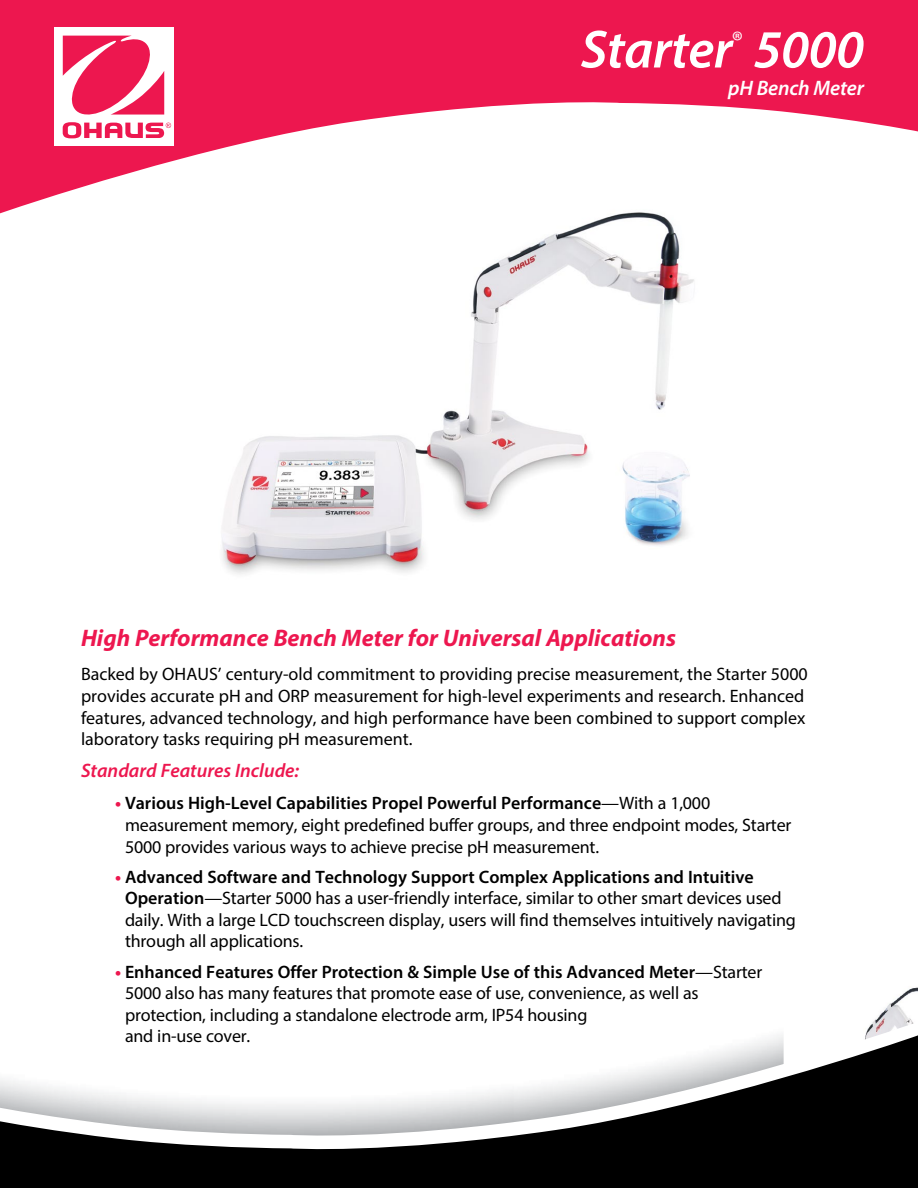
<style>
.page{position:relative;width:918px;height:1188px;background:#fff}
.page>*{position:absolute;margin:0;border:0;box-sizing:border-box;transform-origin:0 0}
.t1{font:italic 600 54px "Myriad Pro";letter-spacing:-.01em;color:#fff}
.t2{font:italic 700 24px "Myriad Pro";color:#ed174f}
.t3{font:italic 600 21px "Myriad Pro";letter-spacing:-.01em;color:#fff}
.t4{font:italic 600 19.5px "Myriad Pro";color:#ed174f}
.t5{font:18px/21.6px "Myriad Pro";letter-spacing:-.01em;color:#000}
.s1{font-weight:700;color:#ed174f}
.s2{font-weight:600}
</style>
<div class="page">
<svg style="left:0;top:0;width:918px;height:214px;fill:#ed174f"></svg>
<div style="left:54px;top:27px;width:120px;height:119px;background:#fff"></div>
<svg style="left:63px;top:36px;width:108px;height:102px"></svg>
<img style="left:885px;top:987px;width:33px;height:23px">
<svg style="left:0;top:1023px;width:918px;height:165px"></svg>
<img style="left:219px;top:178px;width:510px;height:396px">
<div style="left:0;top:0;width:14px;height:15px;background:#ed174f"></div>
<h1 class="t1" style="left:581px;top:15px;width:285px">Starter<sup>®</sup> 5000</h1>
<p class="t3" style="left:728px;top:74px;width:137px">pH Bench Meter</p>
<h2 class="t2" style="left:81px;top:622px;width:597px">High Performance Bench Meter for Universal Applications</h2>
<p class="t5" style="left:81px;top:663px;width:728px">Backed by OHAUS’ century-old commitment to providing precise measurement, the Starter 5000 provides accurate pH and ORP measurement for high-level experiments and research. Enhanced features, advanced technology, and high performance have been combined to support complex laboratory tasks requiring pH measurement.</p>
<p class="t4" style="left:81px;top:758px;width:220px">Standard Features Include:</p>
<p class="t5" style="left:125px;top:792px;width:668px;text-indent:-10px"><span class="s1">•</span> <span class="s2">Various High-Level Capabilities Propel Powerful Performance</span>—With a 1,000 measurement memory, eight predefined buffer groups, and three endpoint modes, Starter<br>5000 provides various ways to achieve precise pH measurement.</p>
<p class="t5" style="left:125px;top:865px;width:672px;text-indent:-10px"><span class="s1">•</span> <span class="s2">Advanced Software and Technology Support Complex Applications and Intuitive Operation</span>—Starter 5000 has a user-friendly interface, similar to other smart devices used daily. With a large LCD touchscreen display, users will find themselves intuitively navigating through all applications.</p>
<p class="t5" style="left:125px;top:960px;width:639px;text-indent:-10px"><span class="s1">•</span> <span class="s2">Enhanced Features Offer Protection &amp; Simple Use of this Advanced Meter</span>—Starter 5000 also has many features that promote ease of use, convenience, as well as protection, including a standalone electrode arm, IP54 housing<br>and in-use cover.</p>
</div>
